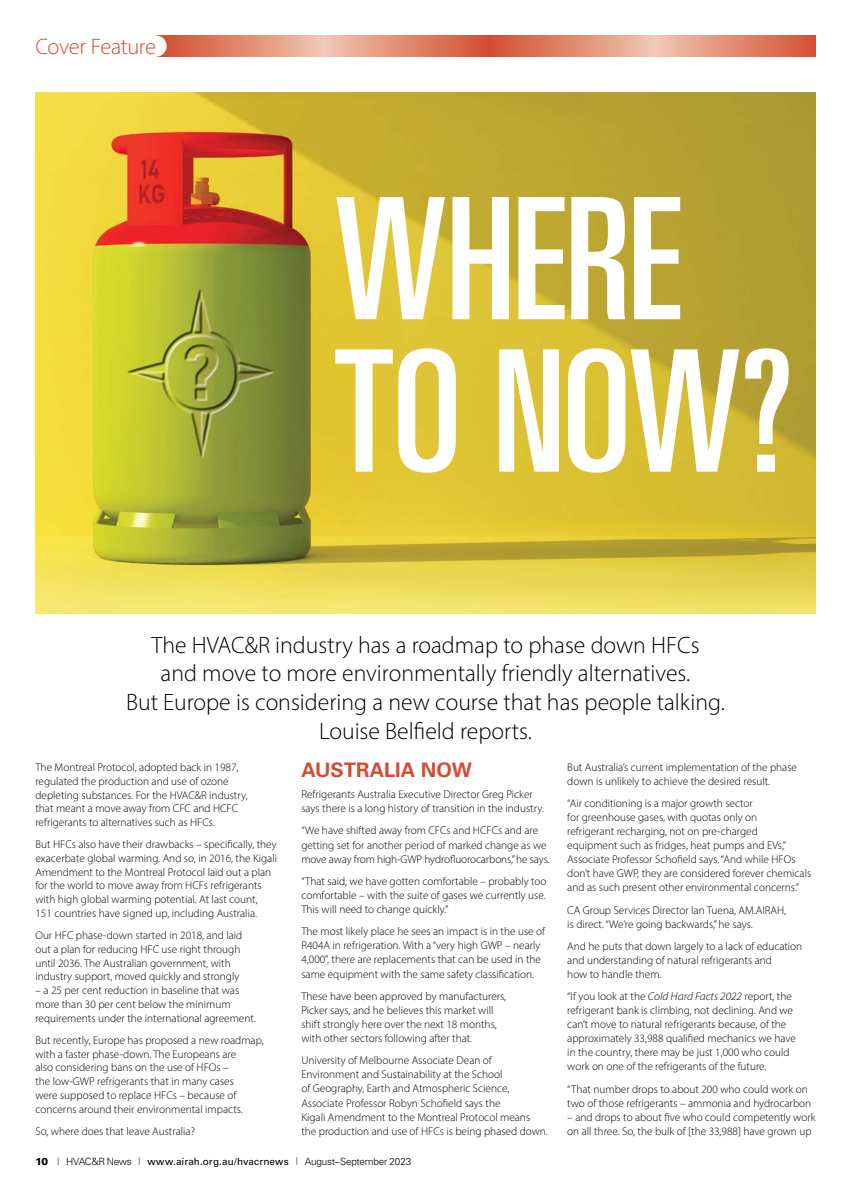
<style>
.page{position:relative;width:851px;height:1188px;background:#fff}
.page>*{position:absolute;margin:0;border:0;box-sizing:border-box;transform-origin:0 0}
.t1{font:ultra-condensed 169.25px/152.2px "Univers LT Std";letter-spacing:-.015em;color:#fff}
.t2{font:300 23.75px/28.8px "Myriad Pro";color:#000;text-align:center}
.t3{font:300 22.5px "Myriad Pro";letter-spacing:-.02em;color:#d44b33}
.t4{font:700 20px "Univers LT Std";color:#d44b33}
.t5{font:300 11.25px/13.8px "Myriad Pro";color:#000}
.t6{font:300 10px "Univers LT Std";letter-spacing:-.025em;color:#000}
.s1{font-weight:900}
.s2{font-size:7.5px}
.s3{font-weight:400}
.s4{font-style:italic}
</style>
<div class="page">
<svg style="left:159px;top:35px;width:656px;height:22px;background:#e18b71"></svg>
<div style="left:145px;top:35px;width:22px;height:22px;background:#fff;border-radius:50%"></div>
<img style="left:35px;top:92px;width:780px;height:521px">
<h3 class="t3" style="left:35px;top:33px;width:122px">Cover Feature</h3>
<h1 class="t1" style="left:334px;top:182px;width:460px">WHERE<br>TO NOW?</h1>
<h2 class="t2" style="left:126px;top:630px;width:600px">The HVAC&amp;R industry has a roadmap to phase down HFCs<br>and move to more environmentally friendly alternatives.<br>But Europe is considering a new course that has people talking.<br>Louise Belfield reports.</h2>
<p class="t5" style="left:35px;top:760px;width:214px">The Montreal Protocol, adopted back in 1987, regulated the production and use of ozone depleting substances. For the HVAC&amp;R industry, that meant a move away from CFC and HCFC refrigerants to alternatives such as HFCs.</p>
<p class="t5" style="left:35px;top:837px;width:243px">But HFCs also have their drawbacks – specifically, they exacerbate global warming. And so, in 2016, the Kigali Amendment to the Montreal Protocol laid out a plan for the world to move away from HCFs refrigerants with high global warming potential. At last count,<br>151 countries have signed up, including Australia.</p>
<p class="t5" style="left:35px;top:928px;width:208px">Our HFC phase-down started in 2018, and laid out a plan for reducing HFC use right through until 2036. The Australian government, with industry support, moved quickly and strongly</p>
<p class="t5" style="left:35px;top:983px;width:222px">– a 25 per cent reduction in baseline that was more than 30 per cent below the minimum requirements under the international agreement.</p>
<p class="t5" style="left:35px;top:1032px;width:230px">But recently, Europe has proposed a new roadmap, with a faster phase-down. The Europeans are<br>also considering bans on the use of HFOs –<br>the low-GWP refrigerants that in many cases<br>were supposed to replace HFCs – because of concerns around their environmental impacts.</p>
<p class="t5" style="left:35px;top:1123px;width:161px">So, where does that leave Australia?</p>
<h3 class="t4" style="left:301px;top:758px;width:172px">AUSTRALIA NOW</h3>
<p class="t5" style="left:301px;top:787px;width:244px;line-height:14.1px">Refrigerants Australia Executive Director Greg Picker says there is a long history of transition in the industry.</p>
<p class="t5" style="left:301px;top:823px;width:250px;line-height:14.1px">“We have shifted away from CFCs and HCFCs and are getting set for another period of marked change as we move away from high-GWP hydrofluorocarbons,” he says.</p>
<p class="t5" style="left:301px;top:873px;width:246px;line-height:14.1px;text-align:justify">“That said, we have gotten comfortable – probably too comfortable – with the suite of gases we currently use.<br>This will need to change quickly.”</p>
<p class="t5" style="left:301px;top:924px;width:245px;line-height:14.1px">The most likely place he sees an impact is in the use of R404A in refrigeration. With a “very high GWP – nearly 4,000”, there are replacements that can be used in the same equipment with the same safety classification.</p>
<p class="t5" style="left:301px;top:988px;width:206px;line-height:14.1px">These have been approved by manufacturers, Picker says, and he believes this market will shift strongly here over the next 18 months, with other sectors following after that.</p>
<p class="t5" style="left:301px;top:1053px;width:248px;line-height:14.1px">University of Melbourne Associate Dean of Environment and Sustainability at the School<br>of Geography, Earth and Atmospheric Science, Associate Professor Robyn Schofield says the<br>Kigali Amendment to the Montreal Protocol means the production and use of HFCs is being phased down.</p>
<p class="t6" style="left:35px;top:1154px;width:377px"><span class="s1">10</span> <span class="s2">|</span> HVAC&amp;R News <span class="s2">|</span> <span class="s3">www.airah.org.au/hvacrnews</span> <span class="s2">|</span> August–September 2023</p>
<p class="t5" style="left:567px;top:759px;width:231px">But Australia’s current implementation of the phase down is unlikely to achieve the desired result.</p>
<p class="t5" style="left:567px;top:796px;width:245px">“Air conditioning is a major growth sector<br>for greenhouse gases, with quotas only on<br>refrigerant recharging, not on pre-charged<br>equipment such as fridges, heat pumps and EVs,” Associate Professor Schofield says. “And while HFOs don’t have GWP, they are considered forever chemicals and as such present other environmental concerns.”</p>
<p class="t5" style="left:567px;top:902px;width:220px">CA Group Services Director Ian Tuena, AM.AIRAH, is direct. “We’re going backwards,” he says.</p>
<p class="t5" style="left:567px;top:938px;width:236px">And he puts that down largely to a lack of education and understanding of natural refrigerants and<br>how to handle them.</p>
<p class="t5" style="left:567px;top:988px;width:230px">“If you look at the <span class="s4">Cold Hard Facts 2022</span> report, the refrigerant bank is climbing, not declining. And we can’t move to natural refrigerants because, of the approximately 33,988 qualified mechanics we have in the country, there may be just 1,000 who could work on one of the refrigerants of the future.</p>
<p class="t5" style="left:567px;top:1081px;width:245px">“That number drops to about 200 who could work on two of those refrigerants – ammonia and hydrocarbon</p>
<p class="t5" style="left:567px;top:1109px;width:250px">– and drops to about five who could competently work on all three. So, the bulk of [the 33,988] have grown up</p>
</div>
